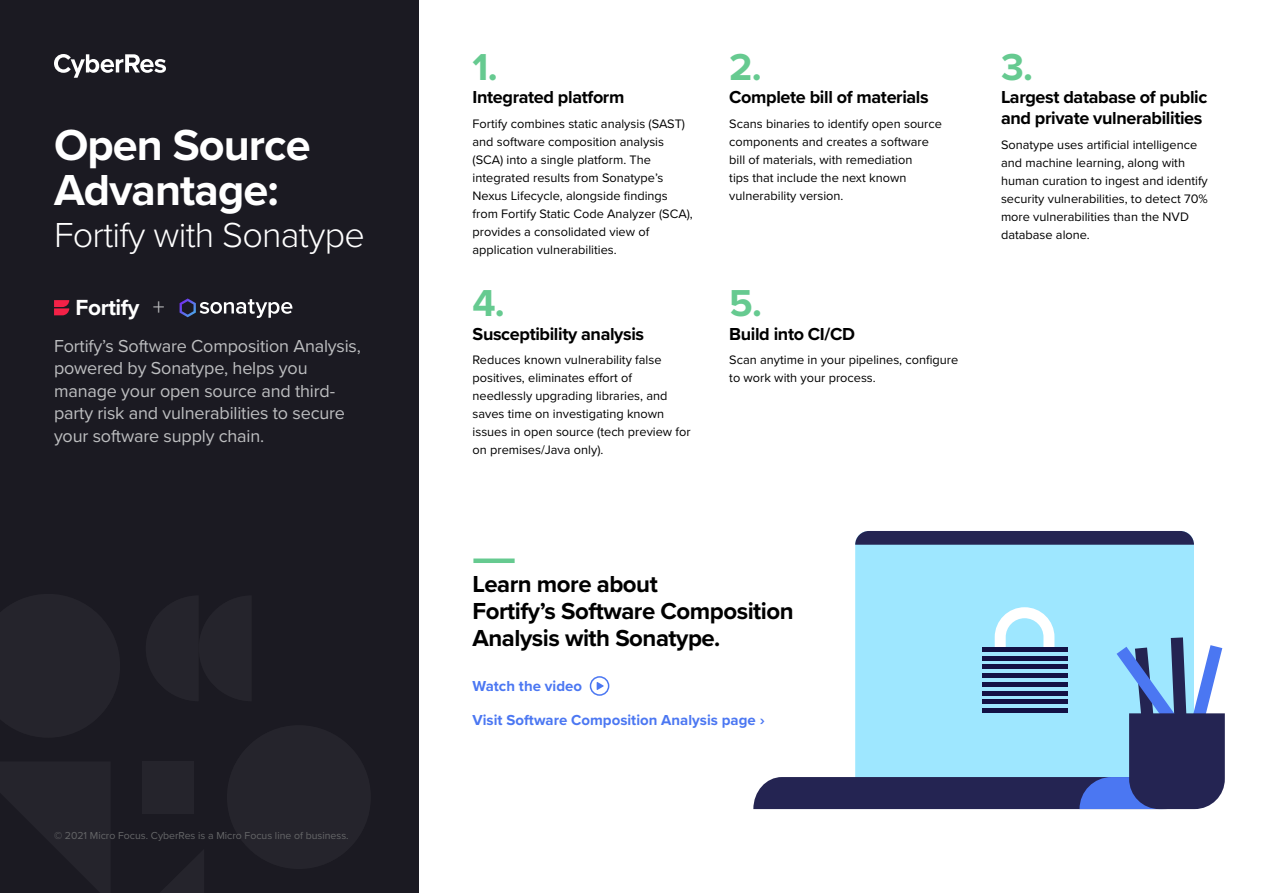
<style>
.page{position:relative;width:1263px;height:893px;background:#fff}
.page>*{position:absolute;margin:0;border:0;box-sizing:border-box;transform-origin:0 0}
.t1{font:700 45px/45px "Proxima Nova";letter-spacing:-.02em;color:#fff}
.t2{font:700 38.85px "Proxima Nova";color:#66ca90}
.t3{font:300 36px "Proxima Nova";letter-spacing:-.02em;color:#fff}
.t4{font:700 24px/27px "Proxima Nova";letter-spacing:-.02em;color:#000}
.t5{font:300 24px "Proxima Nova";color:#bdbec0}
.t6{font:700 22.65px "Proxima Nova";letter-spacing:-.02em;color:#fff}
.t7{font:18px/22.5px "Proxima Nova";letter-spacing:-.01em;color:#bdbec0}
.t8{font:700 18px/21px "Proxima Nova";letter-spacing:-.02em;color:#000}
.t9{font:700 15px "Proxima Nova";color:#4b77f2}
.t10{font:12.75px/18px "Proxima Nova";color:#000}
.t11{font:10.5px "Proxima Nova";color:#656668}
</style>
<div class="page">
<div style="left:0;top:0;width:418px;height:893px;background:#1b1a22"></div>
<svg style="left:54px;top:54px;width:112px;height:24px"></svg>
<div style="left:227px;top:725px;width:144px;height:144px;background:#25242c;border-radius:50%"></div>
<div style="left:142px;top:761px;width:52px;height:53px;background:#25242c"></div>
<svg style="left:54px;top:300px;width:15px;height:15px"></svg>
<svg style="left:180px;top:298px;width:112px;height:20px"></svg>
<div style="left:473px;top:558px;width:42px;height:5px;background:#66ca90"></div>
<div style="left:855px;top:545px;width:339px;height:62px;background:#9ee7ff"></div>
<svg style="left:855px;top:531px;width:339px;height:14px;background:#2a2b58"></svg>
<svg style="left:753px;top:607px;width:472px;height:202px"></svg>
<hr style="left:982px;top:647px;width:85px;height:4px;background:#121245">
<hr style="left:982px;top:656px;width:85px;height:4px;background:#121245">
<div style="left:982px;top:664px;width:85px;height:5px;background:#121245"></div>
<div style="left:982px;top:673px;width:85px;height:5px;background:#121245"></div>
<div style="left:982px;top:682px;width:85px;height:5px;background:#121245"></div>
<hr style="left:982px;top:691px;width:85px;height:4px;background:#121245">
<hr style="left:982px;top:700px;width:85px;height:4px;background:#121245">
<div style="left:982px;top:708px;width:85px;height:5px;background:#121245"></div>
<div style="left:590px;top:676px;width:19px;height:20px;border:2px solid #4b77f2;border-radius:50%"></div>
<svg style="left:597px;top:682px;width:7px;height:8px"></svg>
<h1 class="t1" style="left:54px;top:121px;width:258px">Open Source<br>Advantage:</h1>
<h3 class="t3" style="left:54px;top:208px;width:312px">Fortify with Sonatype</h3>
<h3 class="t6" style="left:76px;top:291px;width:65px">Fortify</h3>
<h3 class="t5" style="left:153px;top:289px;width:13px">+</h3>
<h3 class="t7" style="left:54px;top:334px;width:308px">Fortify’s Software Composition Analysis, powered by Sonatype, helps you manage your open source and third&shy;party risk and vulnerabilities to secure your software supply chain.</h3>
<p class="t11" style="left:54px;top:828px;width:296px">© 2021 Micro Focus. CyberRes is a Micro Focus line of business.</p>
<h2 class="t2" style="left:472px;top:38px;width:27px">1.</h2>
<h3 class="t8" style="left:472px;top:86px;width:153px">Integrated platform</h3>
<p class="t10" style="left:472px;top:114px;width:222px">Fortify combines static analysis (SAST) and software composition analysis (SCA) into a single platform. The integrated results from Sonatype’s Nexus Lifecycle, alongside findings from Fortify Static Code Analyzer (SCA), provides a consolidated view of application vulnerabilities.</p>
<h2 class="t2" style="left:472px;top:275px;width:34px">4.</h2>
<h3 class="t8" style="left:472px;top:323px;width:173px">Susceptibility analysis</h3>
<p class="t10" style="left:472px;top:351px;width:220px">Reduces known vulnerability false positives, eliminates effort of needlessly upgrading libraries, and saves time on investigating known issues in open source (tech preview for on premises/Java only).</p>
<h2 class="t2" style="left:729px;top:38px;width:34px">2.</h2>
<h3 class="t8" style="left:729px;top:86px;width:201px">Complete bill of materials</h3>
<p class="t10" style="left:729px;top:114px;width:214px">Scans binaries to identify open source components and creates a software bill of materials, with remediation<br>tips that include the next known vulnerability version.</p>
<h2 class="t2" style="left:729px;top:275px;width:34px">5.</h2>
<h3 class="t8" style="left:729px;top:323px;width:127px">Build into CI/CD</h3>
<p class="t10" style="left:729px;top:351px;width:231px">Scan anytime in your pipelines, configure to work with your process.</p>
<h2 class="t2" style="left:1001px;top:38px;width:33px">3.</h2>
<h3 class="t8" style="left:1001px;top:86px;width:208px">Largest database of public and private vulnerabilities</h3>
<p class="t10" style="left:1001px;top:135px;width:208px">Sonatype uses artificial intelligence and machine learning, along with human curation to ingest and identify security vulnerabilities, to detect 70% more vulnerabilities than the NVD database alone.</p>
<h3 class="t4" style="left:472px;top:570px;width:323px">Learn more about<br>Fortify’s Software Composition<br>Analysis with Sonatype.</h3>
<p class="t9" style="left:472px;top:674px;width:111px">Watch the video</p>
<p class="t9" style="left:472px;top:708px;width:294px">Visit Software Composition Analysis page ›</p>
</div>
